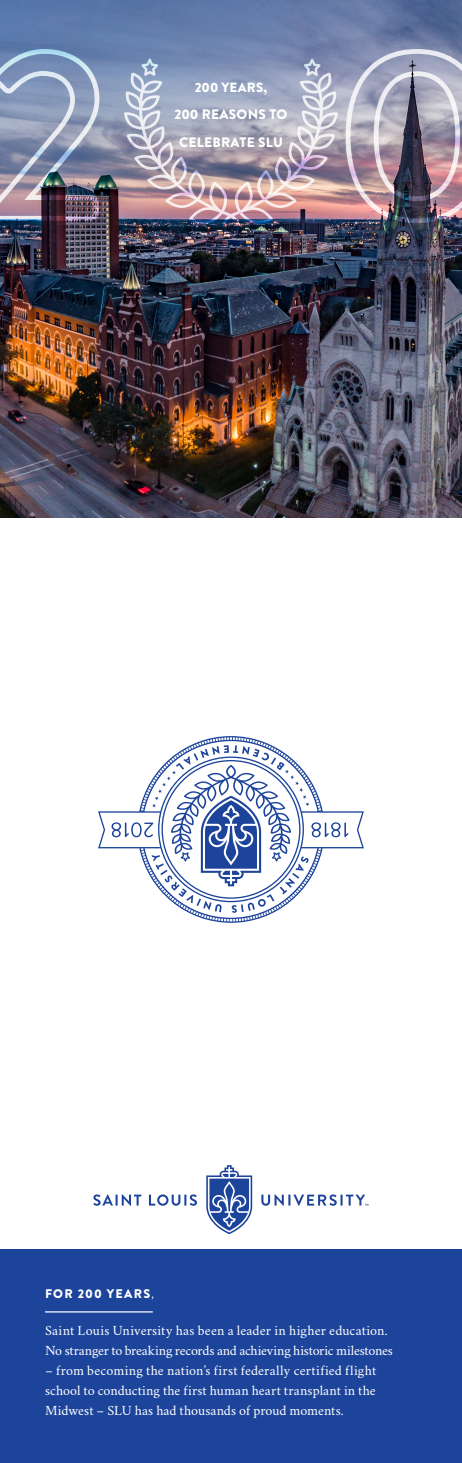
<style>
.page{position:relative;width:462px;height:1463px;background:#fff}
.page>*{position:absolute;margin:0;border:0;box-sizing:border-box;transform-origin:0 0}
.t1{font:13.75px/20px "Crimson";color:#fff}
.t2{font:900 13.75px/27.2px "Brandon Grotesque";letter-spacing:.02em;color:#fff;text-align:center}
.t3{font:900 13.38px "Brandon Grotesque";letter-spacing:.02em;color:#fff}
.t4{font:900 12.5px "Brandon Grotesque";letter-spacing:.1em;color:#fff}
.s1{font-family:"Crimson";font-weight:400}
</style>
<div class="page">
<div style="left:0;top:1249px;width:461px;height:213px;background:#1d449b"></div>
<img style="left:0;top:0;width:461px;height:518px">
<img style="left:0;top:48px;width:101px;height:174px">
<img style="left:344px;top:48px;width:117px;height:176px">
<img style="left:124px;top:73px;width:213px;height:166px">
<svg style="left:141px;top:58px;width:17px;height:18px"></svg>
<svg style="left:303px;top:58px;width:17px;height:18px"></svg>
<svg style="left:93px;top:1194px;width:48px;height:11px"></svg>
<svg style="left:149px;top:1194px;width:48px;height:11px"></svg>
<svg style="left:261px;top:1194px;width:107px;height:11px"></svg>
<svg style="left:206px;top:1165px;width:46px;height:69px"></svg>
<hr style="left:45px;top:1311px;width:108px;height:1px;background:#fff">
<svg style="left:98px;top:736px;width:265px;height:186px"></svg>
<svg style="left:111px;top:745px;width:237px;height:168px"></svg>
<p class="t3" style="left:194px;top:78px;width:74px">200 YEARS,</p>
<p class="t2" style="left:174px;top:101px;width:114px">200 REASONS TO<br>CELEBRATE SLU</p>
<p class="t4" style="left:45px;top:1284px;width:110px">FOR 200 YEARS<span class="s1">,</span></p>
<p class="t1" style="left:45px;top:1319px;width:349px">Saint Louis University has been a leader in higher education.<br>No stranger to breaking records and achieving historic milestones</p>
<p class="t1" style="left:45px;top:1359px;width:332px;text-align:justify">– from becoming the nation’s first federally certified flight school to conducting the first human heart transplant in the Midwest – SLU has had thousands of proud moments.</p>
</div>
